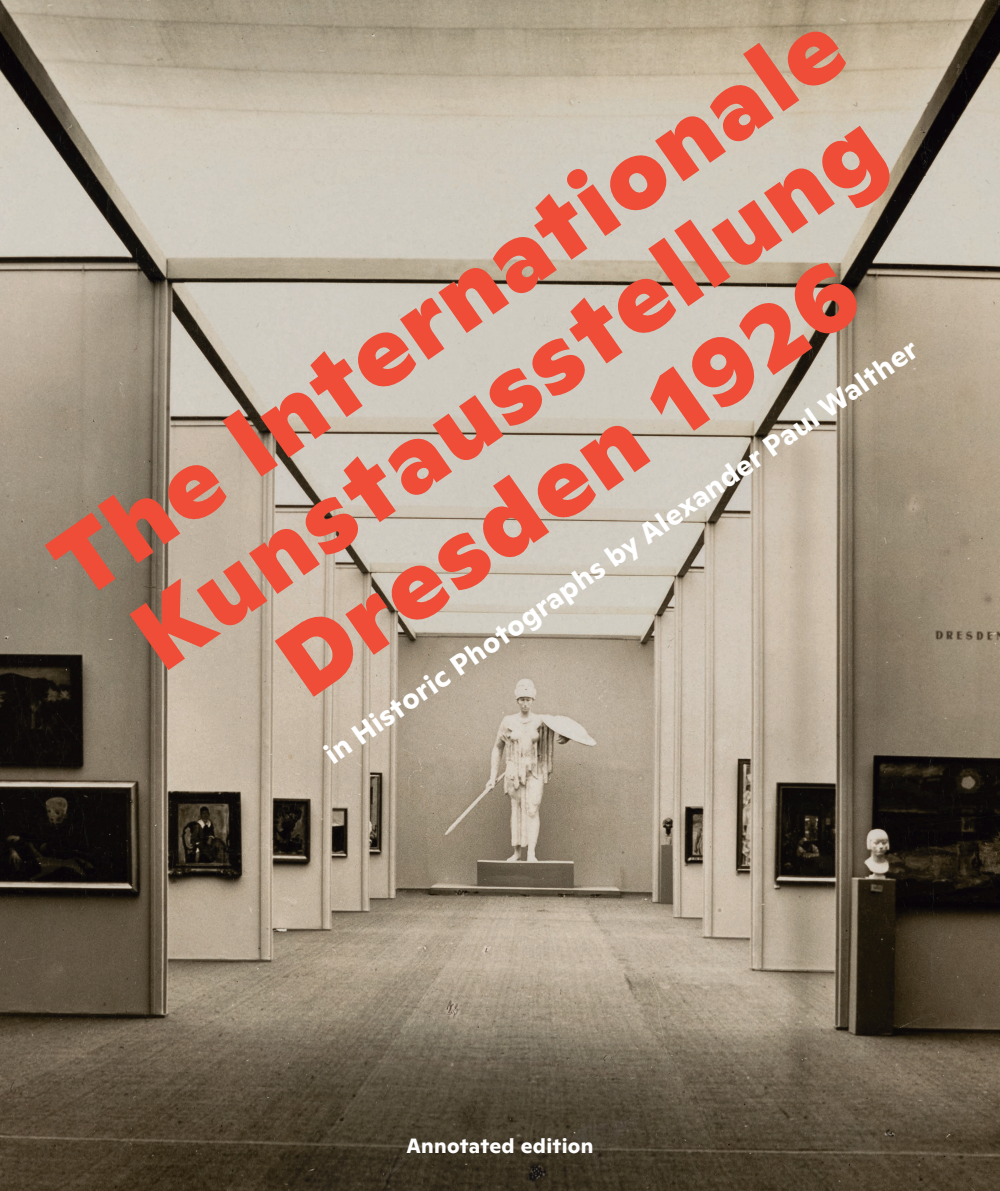
<style>
.page{position:relative;width:1000px;height:1191px;background:#fff}
.page>*{position:absolute;margin:0;border:0;box-sizing:border-box;transform-origin:0 0}
.t1{font:900 97.35px/105.1px "Ginto Normal";color:#ef4d37;text-align:center}
.t2{font:700 28.5px "Ginto Normal";color:#fff}
.t3{font:700 20.55px "Ginto Normal";letter-spacing:.015em;color:#fff}
</style>
<div class="page">
<img style="left:0;top:0;width:999px;height:1191px">
<p class="t1" style="left:28px;top:523px;width:941px;rotate:-35deg">The Internationale<br>Kunstausstellung<br>Dresden 1926</p>
<p class="t2" style="left:315px;top:739px;width:718px;rotate:-35deg">in Historic Photographs by Alexander Paul Walther</p>
<p class="t3" style="left:406px;top:1129px;width:188px">Annotated edition</p>
</div>
